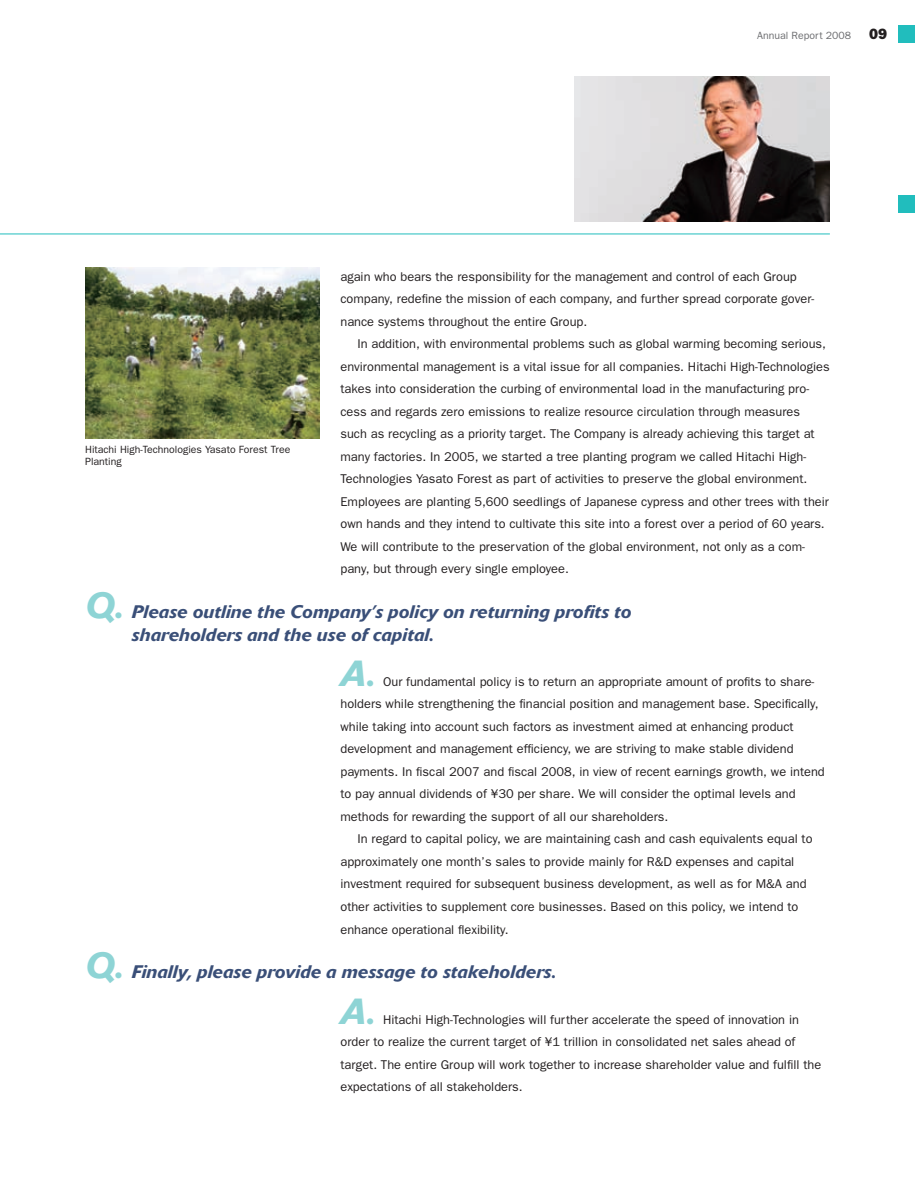
<style>
.page{position:relative;width:915px;height:1191px;background:#fff}
.page>*{position:absolute;margin:0;border:0;box-sizing:border-box;transform-origin:0 0}
.t1{font:italic 500 36px "Delta";color:#8ed4d5}
.t2{font:italic 500 18px/22.5px "Delta";color:#3a4f78}
.t3{font:12.75px/22.5px "Franklin Gothic";color:#231f20}
.t4{font:10.5px/12px "Franklin Gothic";color:#231f20}
.t5{font:10.5px "Franklin Gothic";color:#6c6d70}
.s1{font-weight:800;font-size:15px;color:#231f20}
.s2{font-size:36px;color:#8ed4d5}
</style>
<div class="page">
<img style="left:85px;top:268px;width:234px;height:170px">
<img style="left:574px;top:77px;width:255px;height:144px">
<hr style="left:0;top:233px;width:829px;height:1px;background:#21bdbd">
<div style="left:897px;top:26px;width:17px;height:17px;background:#21bdbd"></div>
<div style="left:897px;top:196px;width:17px;height:17px;background:#21bdbd"></div>
<p class="t5" style="left:757px;top:32px;width:131px">Annual Report 2008 <span class="s1">09</span></p>
<p class="t3" style="left:340px;top:266px;width:475px">again who bears the responsibility for the management and control of each Group company, redefine the mission of each company, and further spread corporate gover&shy;nance systems throughout the entire Group.</p>
<p class="t3" style="left:340px;top:334px;width:490px;text-indent:17px">In addition, with environmental problems such as global warming becoming serious, environmental management is a vital issue for all companies. Hitachi High-Technologies takes into consideration the curbing of environmental load in the manufacturing pro&shy;cess and regards zero emissions to realize resource circulation through measures such as recycling as a priority target. The Company is already achieving this target at many factories. In 2005, we started a tree planting program we called Hitachi High-Technologies Yasato Forest as part of activities to preserve the global environment.<br>Employees are planting 5,600 seedlings of Japanese cypress and other trees with their own hands and they intend to cultivate this site into a forest over a period of 60 years.<br>We will contribute to the preservation of the global environment, not only as a com&shy;pany, but through every single employee.</p>
<h2 class="t2" style="left:132px;top:602px;width:501px;text-indent:-47px"><span class="s2">Q.</span> Please outline the Company’s policy on returning profits to shareholders and the use of capital.</h2>
<h1 class="t1" style="left:340px;top:660px;width:37px">A.</h1>
<p class="t4" style="left:85px;top:444px;width:207px">Hitachi High-Technologies Yasato Forest Tree<br>Planting</p>
<p class="t3" style="left:340px;top:671px;width:485px;text-indent:43px">Our fundamental policy is to return an appropriate amount of profits to share&shy;holders while strengthening the financial position and management base. Specifically, while taking into account such factors as investment aimed at enhancing product development and management efficiency, we are striving to make stable dividend payments. In fiscal 2007 and fiscal 2008, in view of recent earnings growth, we intend to pay annual dividends of ¥30 per share. We will consider the optimal levels and methods for rewarding the support of all our shareholders.</p>
<p class="t3" style="left:340px;top:829px;width:473px;text-indent:17px">In regard to capital policy, we are maintaining cash and cash equivalents equal to approximately one month’s sales to provide mainly for R&amp;D expenses and capital investment required for subsequent business development, as well as for M&amp;A and other activities to supplement core businesses. Based on this policy, we intend to enhance operational flexibility.</p>
<h2 class="t2" style="left:85px;top:962px;width:472px"><span class="s2">Q.</span> Finally, please provide a message to stakeholders.</h2>
<h1 class="t1" style="left:340px;top:998px;width:37px">A.</h1>
<p class="t3" style="left:340px;top:1009px;width:482px;text-indent:43px">Hitachi High-Technologies will further accelerate the speed of innovation in order to realize the current target of ¥1 trillion in consolidated net sales ahead of target. The entire Group will work together to increase shareholder value and fulfill the expectations of all stakeholders.</p>
</div>
